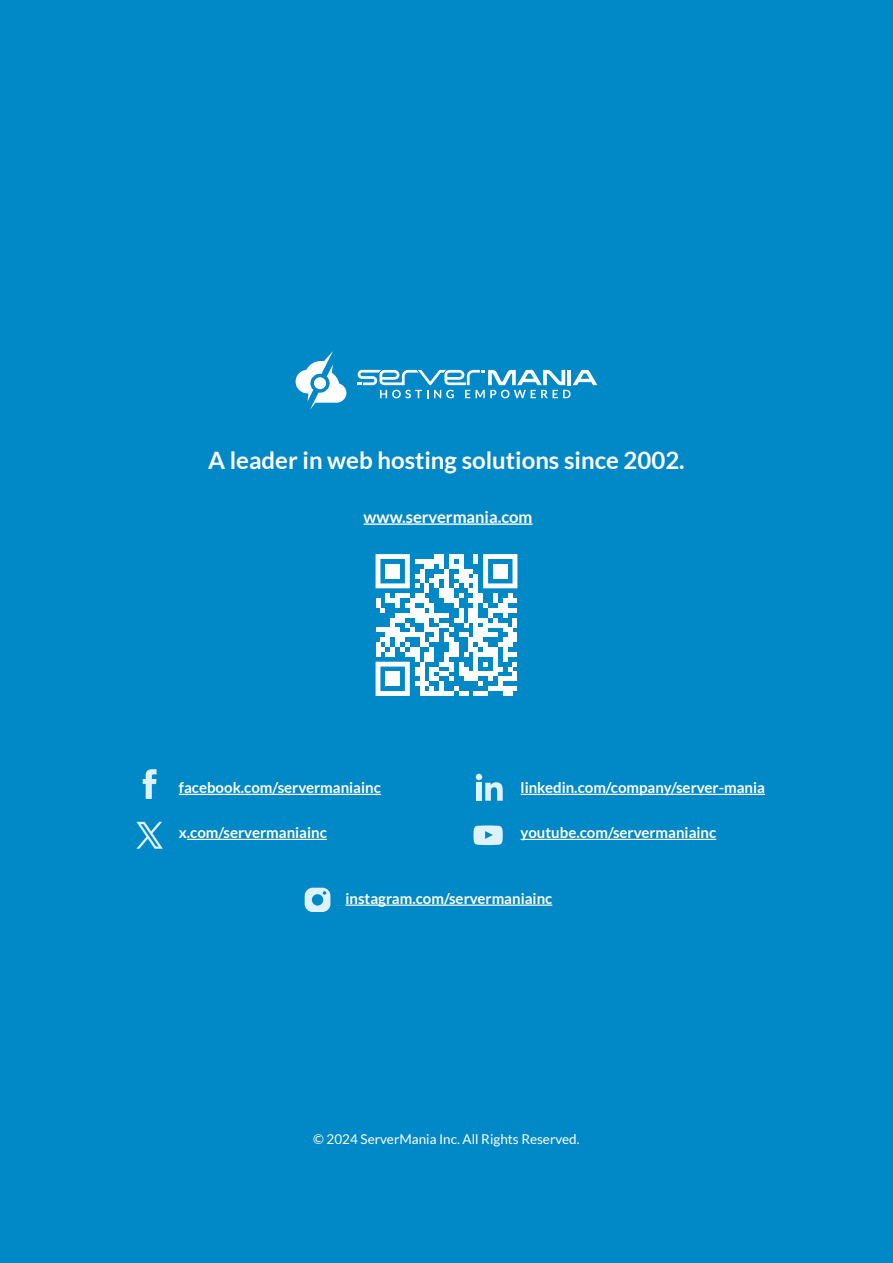
<style>
.page{position:relative;width:893px;height:1263px;background:#0088c7}
.page>*{position:absolute;margin:0;border:0;box-sizing:border-box;transform-origin:0 0}
.t1{font:700 24px "Lato";color:#fff}
.t2{font:700 16.5px "Lato";color:#fff}
.t3{font:700 15px "Lato";color:#fff}
.t4{font:13.5px "Lato";color:#fff}
</style>
<div class="page">
<hr style="left:364px;top:523px;width:169px;height:2px;background:#fff">
<hr style="left:179px;top:794px;width:202px;height:1px;background:#fff">
<hr style="left:187px;top:839px;width:140px;height:1px;background:#fff">
<hr style="left:521px;top:794px;width:244px;height:1px;background:#fff">
<hr style="left:521px;top:839px;width:195px;height:1px;background:#fff">
<svg style="left:473px;top:825px;width:30px;height:20px"></svg>
<svg style="left:476px;top:774px;width:27px;height:27px"></svg>
<svg style="left:296px;top:351px;width:50px;height:59px"></svg>
<svg style="left:357px;top:370px;width:240px;height:28px"></svg>
<svg style="left:143px;top:769px;width:14px;height:30px"></svg>
<hr style="left:345px;top:904px;width:207px;height:2px;background:#fff">
<svg style="left:305px;top:888px;width:25px;height:24px"></svg>
<svg style="left:376px;top:554px;width:141px;height:142px"></svg>
<svg style="left:136px;top:822px;width:27px;height:27px"></svg>
<h1 class="t1" style="left:208px;top:446px;width:478px">A leader in web hosting solutions since 2002.</h1>
<p class="t2" style="left:364px;top:508px;width:170px">www.servermania.com</p>
<p class="t3" style="left:179px;top:779px;width:204px">facebook.com/servermaniainc</p>
<p class="t3" style="left:179px;top:824px;width:150px">x.com/servermaniainc</p>
<p class="t3" style="left:521px;top:779px;width:246px">linkedin.com/company/server-mania</p>
<p class="t3" style="left:521px;top:824px;width:197px">youtube.com/servermaniainc</p>
<p class="t3" style="left:345px;top:890px;width:208px">instagram.com/servermaniainc</p>
<p class="t4" style="left:313px;top:1131px;width:268px">© 2024 ServerMania Inc. All Rights Reserved.</p>
</div>
